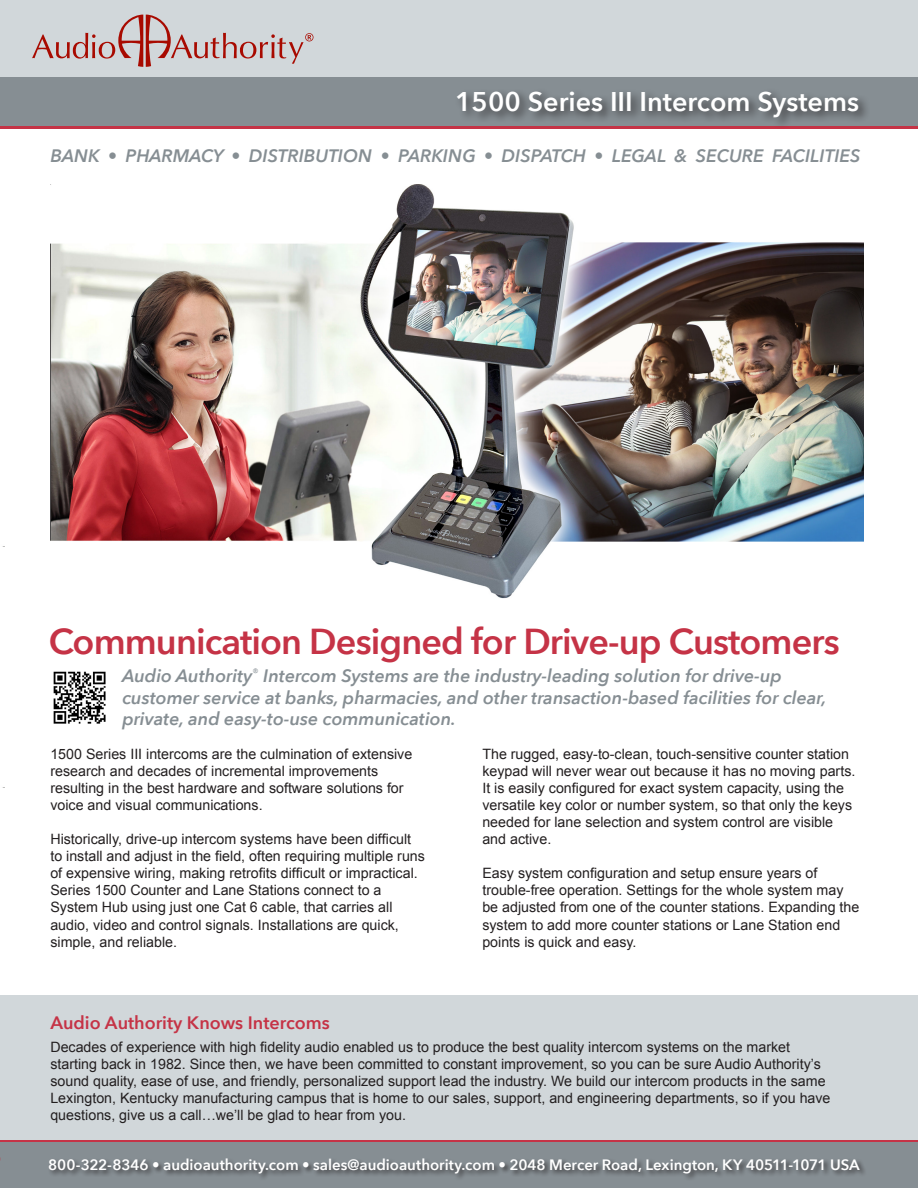
<style>
.page{position:relative;width:918px;height:1188px;background:#fff}
.page>*{position:absolute;margin:0;border:0;box-sizing:border-box;transform-origin:0 0}
.t1{font:600 36px "Avenir Next";letter-spacing:-.025em;color:#c53346}
.t2{font:600 27px "Avenir Next";color:#fff}
.t3{font:italic 600 18px/21.6px "Avenir Next";color:#868e93}
.t4{font:600 18px "Avenir Next";color:#c53346}
.t5{font:600 15px "Avenir Next";color:#fff}
.t6{font:14.25px/17.1px "Arial";color:#231f20}
</style>
<div class="page">
<div style="left:0;top:74px;width:918px;height:52px;background:#868e93"></div>
<hr style="left:0;top:126px;width:918px;height:3px;background:#c53346">
<div style="left:0;top:1142px;width:918px;height:46px;background:#868e93"></div>
<hr style="left:0;top:1140px;width:918px;height:2px;background:#c53346">
<div style="left:0;top:0;width:918px;height:76px;background:#d1d7da"></div>
<div style="left:48px;top:1157px;width:819px;height:24px;background:#231f20;opacity:.75"></div>
<div style="left:454px;top:89px;width:417px;height:41px;background:#231f20;opacity:.75"></div>
<svg style="left:32px;top:15px;width:281px;height:52px"></svg>
<div style="left:0;top:995px;width:918px;height:145px;background:#d1d7da"></div>
<img style="left:53px;top:671px;width:53px;height:53px">
<img style="left:50px;top:184px;width:814px;height:415px">
<p class="t2" style="left:455px;top:78px;width:405px">1500 Series III Intercom Systems</p>
<p class="t3" style="left:50px;top:145px;width:812px">BANK • PHARMACY • DISTRIBUTION • PARKING • DISPATCH • LEGAL &amp; SECURE FACILITIES</p>
<p class="t1" style="left:49px;top:610px;width:792px">Communication Designed for Drive-up Customers</p>
<p class="t3" style="left:122px;top:664px;width:706px">Audio Authority<sup>®</sup> Intercom Systems are the industry-leading solution for drive-up customer service at banks, pharmacies, and other transaction-based facilities for clear, private, and easy-to-use communication.</p>
<p class="t6" style="left:50px;top:745px;width:363px">1500 Series III intercoms are the culmination of extensive research and decades of incremental improvements resulting in the best hardware and software solutions for voice and visual communications.</p>
<p class="t6" style="left:50px;top:831px;width:376px">Historically, drive-up intercom systems have been difficult to install and adjust in the field, often requiring multiple runs of expensive wiring, making retrofits difficult or impractical.<br>Series 1500 Counter and Lane Stations connect to a System Hub using just one Cat 6 cable, that carries all audio, video and control signals. Installations are quick, simple, and reliable.</p>
<p class="t6" style="left:482px;top:745px;width:375px">The rugged, easy-to-clean, touch-sensitive counter station keypad will never wear out because it has no moving parts.<br>It is easily configured for exact system capacity, using the versatile key color or number system, so that only the keys needed for lane selection and system control are visible and active.</p>
<p class="t6" style="left:482px;top:865px;width:379px">Easy system configuration and setup ensure years of trouble-free operation. Settings for the whole system may be adjusted from one of the counter stations. Expanding the system to add more counter stations or Lane Station end points is quick and easy.</p>
<p class="t4" style="left:50px;top:1007px;width:281px">Audio Authority Knows Intercoms</p>
<p class="t6" style="left:50px;top:1039px;width:782px">Decades of experience with high fidelity audio enabled us to produce the best quality intercom systems on the market starting back in 1982. Since then, we have been committed to constant improvement, so you can be sure Audio Authority’s sound quality, ease of use, and friendly, personalized support lead the industry. We build our intercom products in the same Lexington, Kentucky manufacturing campus that is home to our sales, support, and engineering departments, so if you have questions, give us a call…we’ll be glad to hear from you.</p>
<p class="t5" style="left:48px;top:1152px;width:813px">800-322-8346 • audioauthority.com • sales@audioauthority.com • 2048 Mercer Road, Lexington, KY 40511-1071 USA</p>
</div>
